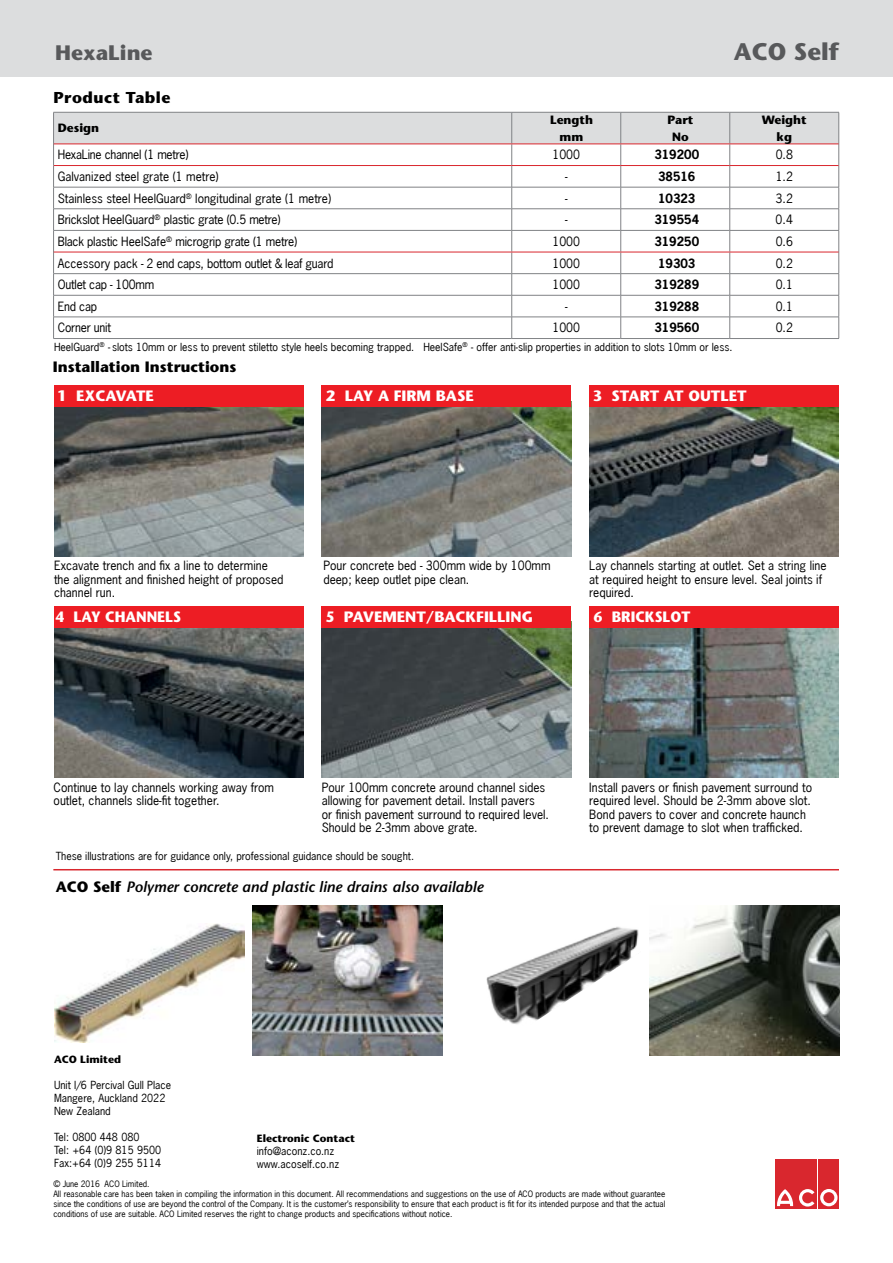
<style>
.page{position:relative;width:893px;height:1263px;background:#fff}
.page>*{position:absolute;margin:0;border:0;box-sizing:border-box;transform-origin:0 0}
.t1{font:700 24px "Stone Sans";color:#58595b}
.t2{font:700 21px "Stone Sans";color:#58595b}
.t3{font:700 15.75px "Stone Sans";letter-spacing:.03em;color:#000}
.t4{font:italic 600 15px "Stone Sans";color:#000}
.t5{font:700 15px "Stone Sans";color:#fff;scale:.9 1}
.t6{font:700 15px "Stone Sans";color:#fff}
.t7{font:700 15px "Stone Sans";color:#000}
.t8{font:12px/13.5px "News Gothic";color:#000}
.t9{font:12px "News Gothic";letter-spacing:-.02em;color:#000}
.t10{font:700 12px "News Gothic";color:#000}
.t11{font:700 12px/17px "Stone Sans";color:#000;text-align:center}
.t12{font:10.5px/12.9px "News Gothic";color:#000}
.t13{font:700 10.5px "Stone Sans";color:#000}
.t14{font:8.25px/9.9px "News Gothic";color:#000}
.s1{font-weight:700;font-style:normal}
</style>
<div class="page">
<img style="left:54px;top:627px;width:250px;height:150px">
<img style="left:322px;top:627px;width:249px;height:150px">
<img style="left:590px;top:627px;width:249px;height:150px">
<img style="left:322px;top:406px;width:249px;height:150px">
<img style="left:590px;top:406px;width:249px;height:150px">
<img style="left:54px;top:406px;width:250px;height:150px">
<svg style="left:53px;top:112px;width:786px;height:226px"></svg>
<hr style="left:53px;top:338px;width:459px;height:1px;background:#808285">
<hr style="left:512px;top:338px;width:109px;height:1px;background:#808285">
<hr style="left:621px;top:338px;width:109px;height:1px;background:#808285">
<hr style="left:730px;top:338px;width:109px;height:1px;background:#808285">
<hr style="left:54px;top:165px;width:458px;height:1px;background:#d9272e">
<hr style="left:512px;top:165px;width:109px;height:1px;background:#d9272e">
<hr style="left:621px;top:165px;width:109px;height:1px;background:#d9272e">
<hr style="left:730px;top:165px;width:109px;height:1px;background:#d9272e">
<hr style="left:54px;top:252px;width:458px;height:1px;background:#d9272e">
<hr style="left:512px;top:252px;width:109px;height:1px;background:#d9272e">
<hr style="left:621px;top:252px;width:109px;height:1px;background:#d9272e">
<hr style="left:730px;top:252px;width:109px;height:1px;background:#d9272e">
<hr style="left:54px;top:144px;width:458px;height:1px;background:#d9272e">
<hr style="left:512px;top:144px;width:109px;height:1px;background:#d9272e">
<hr style="left:621px;top:144px;width:109px;height:1px;background:#d9272e">
<hr style="left:730px;top:144px;width:109px;height:1px;background:#d9272e">
<div style="left:775px;top:1159px;width:20px;height:49px;background:#d9272e"></div>
<div style="left:797px;top:1159px;width:20px;height:49px;background:#d9272e"></div>
<div style="left:819px;top:1159px;width:20px;height:49px;background:#d9272e"></div>
<svg style="left:820px;top:1189px;width:17px;height:17px"></svg>
<svg style="left:777px;top:1189px;width:37px;height:17px"></svg>
<div style="left:0;top:0;width:893px;height:76px;background:#dcddde"></div>
<hr style="left:53px;top:869px;width:786px;height:1px;background:#d9272e">
<div style="left:54px;top:385px;width:250px;height:21px;background:#ed1d24"></div>
<div style="left:322px;top:385px;width:249px;height:21px;background:#ed1d24"></div>
<div style="left:590px;top:385px;width:249px;height:21px;background:#ed1d24"></div>
<div style="left:54px;top:606px;width:250px;height:21px;background:#ed1d24"></div>
<div style="left:322px;top:606px;width:249px;height:21px;background:#ed1d24"></div>
<div style="left:590px;top:606px;width:249px;height:21px;background:#ed1d24"></div>
<img style="left:650px;top:906px;width:190px;height:149px">
<img style="left:252px;top:906px;width:190px;height:149px">
<img style="left:54px;top:924px;width:190px;height:119px">
<img style="left:486px;top:927px;width:153px;height:97px">
<h2 class="t2" style="left:55px;top:40px;width:99px">HexaLine</h2>
<h1 class="t1" style="left:734px;top:37px;width:107px">ACO Self</h1>
<h3 class="t3" style="left:54px;top:88px;width:118px">Product Table</h3>
<p class="t11" style="left:58px;top:120px;width:43px">Design</p>
<p class="t11" style="left:550px;top:111px;width:45px">Length mm</p>
<p class="t11" style="left:667px;top:111px;width:27px">Part<br>No</p>
<p class="t11" style="left:762px;top:111px;width:46px">Weight kg</p>
<p class="t9" style="left:58px;top:147px;width:132px">HexaLine channel (1 metre)</p>
<p class="t8" style="left:552px;top:148px;width:29px">1000</p>
<p class="t10" style="left:654px;top:147px;width:46px">319200</p>
<p class="t8" style="left:776px;top:148px;width:19px">0.8</p>
<p class="t8" style="left:58px;top:170px;width:162px">Galvanized steel grate (1 metre)</p>
<p class="t8" style="left:565px;top:170px;width:4px">-</p>
<p class="t10" style="left:658px;top:169px;width:39px">38516</p>
<p class="t8" style="left:776px;top:170px;width:19px">1.2</p>
<p class="t8" style="left:58px;top:191px;width:275px">Stainless steel HeelGuard<sup>®</sup> longitudinal grate (1 metre)</p>
<p class="t8" style="left:565px;top:191px;width:4px">-</p>
<p class="t10" style="left:658px;top:190px;width:39px">10323</p>
<p class="t8" style="left:776px;top:191px;width:19px">3.2</p>
<p class="t9" style="left:58px;top:212px;width:224px">Brickslot HeelGuard<sup>®</sup> plastic grate (0.5 metre)</p>
<p class="t8" style="left:565px;top:213px;width:4px">-</p>
<p class="t10" style="left:654px;top:212px;width:46px">319554</p>
<p class="t8" style="left:776px;top:213px;width:19px">0.4</p>
<p class="t9" style="left:58px;top:234px;width:241px">Black plastic HeelSafe<sup>®</sup> microgrip grate (1 metre)</p>
<p class="t8" style="left:552px;top:234px;width:29px">1000</p>
<p class="t10" style="left:654px;top:233px;width:46px">319250</p>
<p class="t8" style="left:776px;top:234px;width:19px">0.6</p>
<p class="t9" style="left:58px;top:255px;width:277px">Accessory pack - 2 end caps, bottom outlet &amp; leaf guard</p>
<p class="t8" style="left:552px;top:256px;width:29px">1000</p>
<p class="t10" style="left:658px;top:255px;width:39px">19303</p>
<p class="t8" style="left:776px;top:256px;width:19px">0.2</p>
<p class="t9" style="left:58px;top:277px;width:98px">Outlet cap - 100mm</p>
<p class="t8" style="left:552px;top:278px;width:29px">1000</p>
<p class="t10" style="left:654px;top:277px;width:46px">319289</p>
<p class="t8" style="left:776px;top:278px;width:19px">0.1</p>
<p class="t8" style="left:58px;top:299px;width:41px">End cap</p>
<p class="t8" style="left:565px;top:299px;width:4px">-</p>
<p class="t10" style="left:654px;top:298px;width:46px">319288</p>
<p class="t8" style="left:776px;top:299px;width:19px">0.1</p>
<p class="t9" style="left:58px;top:320px;width:55px">Corner unit</p>
<p class="t8" style="left:552px;top:321px;width:29px">1000</p>
<p class="t10" style="left:654px;top:320px;width:46px">319560</p>
<p class="t8" style="left:776px;top:321px;width:19px">0.2</p>
<p class="t7" style="left:53px;top:357px;width:185px">Installation Instructions</p>
<p class="t12" style="left:54px;top:340px;width:680px">HeelGuard<sup>®</sup> - slots 10mm or less to prevent stiletto style heels becoming trapped. HeelSafe<sup>®</sup> - offer anti-slip properties in addition to slots 10mm or less.</p>
<p class="t6" style="left:57px;top:386px;width:98px">1 EXCAVATE</p>
<p class="t6" style="left:326px;top:386px;width:149px">2 LAY A FIRM BASE</p>
<p class="t6" style="left:593px;top:386px;width:155px">3 START AT OUTLET</p>
<p class="t8" style="left:54px;top:559px;width:231px">Excavate trench and fix a line to determine the alignment and finished height of proposed channel run.</p>
<p class="t8" style="left:589px;top:559px;width:239px">Lay channels starting at outlet. Set a string line at required height to ensure level. Seal joints if required.</p>
<p class="t8" style="left:323px;top:559px;width:229px">Pour concrete bed - 300mm wide by 100mm deep; keep outlet pipe clean.</p>
<p class="t5" style="left:56px;top:608px;width:141px">4 LAY CHANNELS</p>
<p class="t5" style="left:326px;top:608px;width:232px">5 PAVEMENT/BACKFILLING</p>
<p class="t5" style="left:594px;top:608px;width:109px">6 BRICKSLOT</p>
<p class="t8" style="left:54px;top:780px;width:222px">Continue to lay channels working away from outlet, channels slide-fit together.</p>
<p class="t8" style="left:322px;top:780px;width:229px">Pour 100mm concrete around channel sides allowing for pavement detail. Install pavers<br>or finish pavement surround to required level.<br>Should be 2-3mm above grate.</p>
<p class="t8" style="left:589px;top:780px;width:224px">Install pavers or finish pavement surround to required level. Should be 2-3mm above slot.<br>Bond pavers to cover and concrete haunch to prevent damage to slot when trafficked.</p>
<p class="t12" style="left:56px;top:849px;width:360px">These illustrations are for guidance only, professional guidance should be sought.</p>
<p class="t4" style="left:56px;top:878px;width:429px"><span class="s1">ACO Self</span> Polymer concrete and plastic line drains also available</p>
<p class="t13" style="left:54px;top:1053px;width:69px">ACO Limited</p>
<p class="t12" style="left:54px;top:1079px;width:119px">Unit I/6 Percival Gull Place<br>Mangere, Auckland 2022<br>New Zealand</p>
<p class="t12" style="left:54px;top:1130px;width:109px">Tel: 0800 448 080<br>Tel: +64 (0)9 815 9500<br>Fax:+64 (0)9 255 5114</p>
<p class="t13" style="left:257px;top:1132px;width:100px">Electronic Contact</p>
<p class="t12" style="left:257px;top:1144px;width:84px">info@aconz.co.nz www.acoself.co.nz</p>
<p class="t14" style="left:53px;top:1179px;width:613px">© June 2016 ACO Limited.<br>All reasonable care has been taken in compiling the information in this document. All recommendations and suggestions on the use of ACO products are made without guarantee since the conditions of use are beyond the control of the Company. It is the customer’s responsibility to ensure that each product is fit for its intended purpose and that the actual conditions of use are suitable. ACO Limited reserves the right to change products and specifications without notice.</p>
</div>
